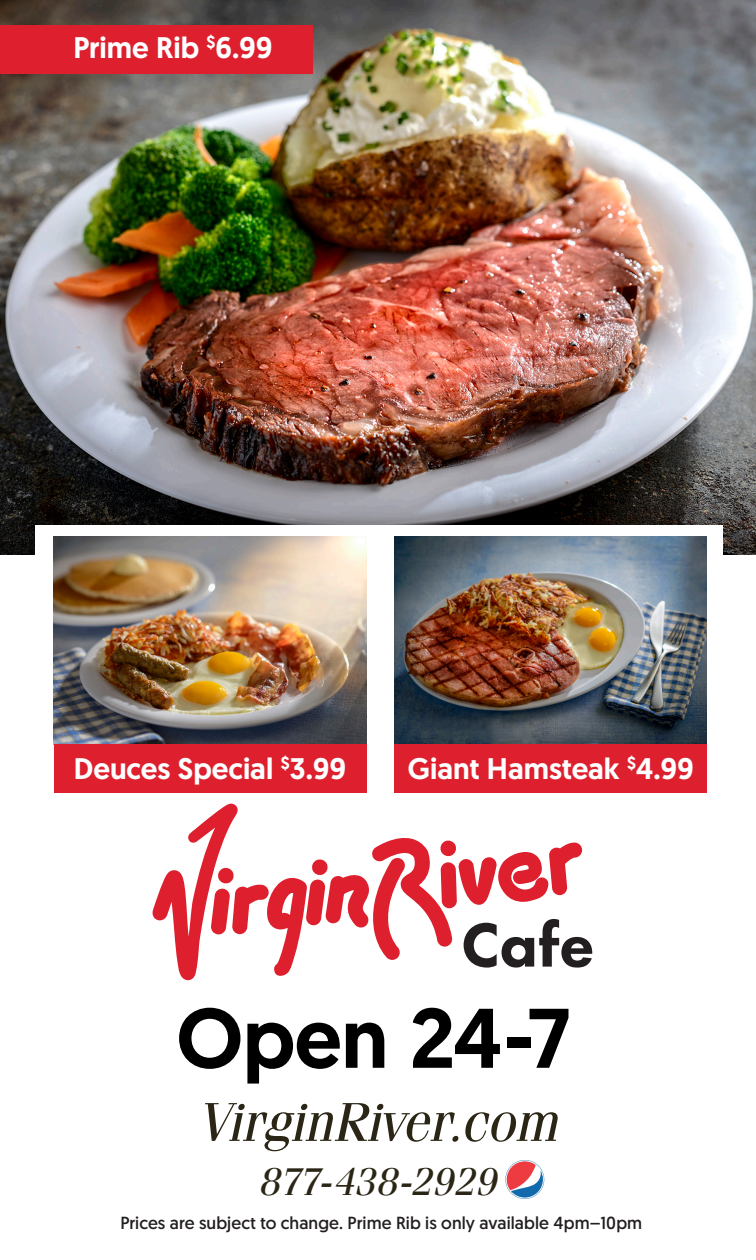
<style>
.page{position:relative;width:756px;height:1260px;background:#fff}
.page>*{position:absolute;margin:0;border:0;box-sizing:border-box;transform-origin:0 0}
.t1{font:500 84.35px "Geomanist";letter-spacing:-.005em;color:#000}
.t2{font:800 64.4px "Futura PT";color:#231f20}
.t3{font:italic 54.6px "Fenice";letter-spacing:-.01em;color:#2a2514}
.t4{font:italic 38.5px "Fenice";color:#2a2514}
.t5{font:500 29.75px "Geomanist";color:#fff}
.t6{font:17.5px "Geomanist";letter-spacing:.005em;color:#231f20}
</style>
<div class="page">
<svg style="left:505px;top:1160px;width:39px;height:39px"></svg>
<img style="left:0;top:0;width:756px;height:554px">
<div style="left:35px;top:525px;width:345px;height:244px;background:#fff"></div>
<div style="left:378px;top:525px;width:345px;height:244px;background:#fff"></div>
<img style="left:394px;top:536px;width:313px;height:209px">
<img style="left:53px;top:536px;width:314px;height:209px">
<svg style="left:152px;top:804px;width:430px;height:177px"></svg>
<div style="left:394px;top:745px;width:313px;height:48px;background:#de202e"></div>
<div style="left:54px;top:745px;width:312px;height:48px;background:#de202e"></div>
<div style="left:0;top:26px;width:312px;height:48px;background:#de202e"></div>
<h3 class="t5" style="left:74px;top:28px;width:201px">Prime Rib <sup>$</sup>6.99</h3>
<h3 class="t5" style="left:74px;top:749px;width:274px">Deuces Special <sup>$</sup>3.99</h3>
<h3 class="t5" style="left:408px;top:749px;width:288px">Giant Hamsteak <sup>$</sup>4.99</h3>
<h2 class="t2" style="left:461px;top:905px;width:135px">Cafe</h2>
<h1 class="t1" style="left:177px;top:982px;width:395px">Open 24-7</h1>
<h3 class="t3" style="left:197px;top:1089px;width:362px">VirginRiver.com</h3>
<h3 class="t4" style="left:258px;top:1159px;width:239px">877-438-2929</h3>
<p class="t6" style="left:120px;top:1212px;width:523px">Prices are subject to change. Prime Rib is only available 4pm–10pm</p>
</div>
